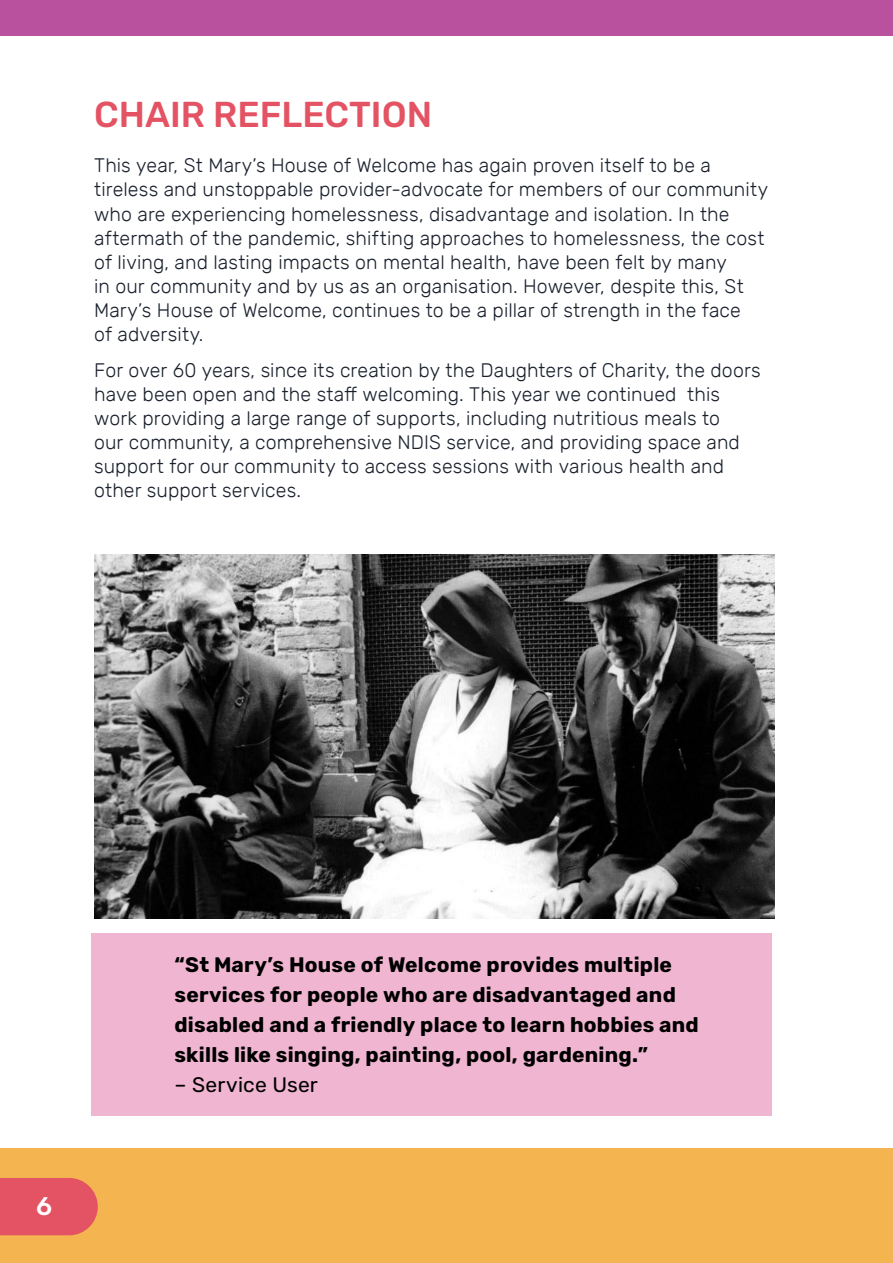
<style>
.page{position:relative;width:893px;height:1263px;background:#fff}
.page>*{position:absolute;margin:0;border:0;box-sizing:border-box;transform-origin:0 0}
.t1{font:500 36px "Rubik";color:#e45363}
.t2{font:500 25.5px "Rubik";color:#fff}
.t3{font:700 21px/30px "Rubik";letter-spacing:.01em;color:#000}
.t4{font:21px "Rubik";letter-spacing:.01em;color:#000}
.t5{font:300 19.5px/24px "Rubik";letter-spacing:.005em;color:#1a212d}
</style>
<div class="page">
<div style="left:0;top:1148px;width:893px;height:115px;background:#f4b550"></div>
<svg style="left:0;top:1178px;width:98px;height:57px;background:#e55961"></svg>
<div style="left:0;top:0;width:893px;height:36px;background:#b9519e"></div>
<div style="left:92px;top:933px;width:680px;height:183px;background:#f0b5d0"></div>
<img style="left:94px;top:555px;width:680px;height:363px">
<h1 class="t1" style="left:94px;top:94px;width:340px">CHAIR REFLECTION</h1>
<p class="t5" style="left:94px;top:154px;width:675px">This year, St Mary’s House of Welcome has again proven itself to be a tireless and unstoppable provider-advocate for members of our community who are experiencing homelessness, disadvantage and isolation. In the aftermath of the pandemic, shifting approaches to homelessness, the cost of living, and lasting impacts on mental health, have been felt by many<br>in our community and by us as an organisation. However, despite this, St Mary’s House of Welcome, continues to be a pillar of strength in the face<br>of adversity.</p>
<p class="t5" style="left:94px;top:359px;width:668px">For over 60 years, since its creation by the Daughters of Charity, the doors have been open and the staff welcoming. This year we continued this work providing a large range of supports, including nutritious meals to<br>our community, a comprehensive NDIS service, and providing space and support for our community to access sessions with various health and other support services.</p>
<h2 class="t2" style="left:36px;top:1191px;width:17px">6</h2>
<p class="t3" style="left:174px;top:950px;width:526px">“St Mary’s House of Welcome provides multiple services for people who are disadvantaged and disabled and a friendly place to learn hobbies and skills like singing, painting, pool, gardening.”</p>
<p class="t4" style="left:174px;top:1073px;width:145px">– Service User</p>
</div>
